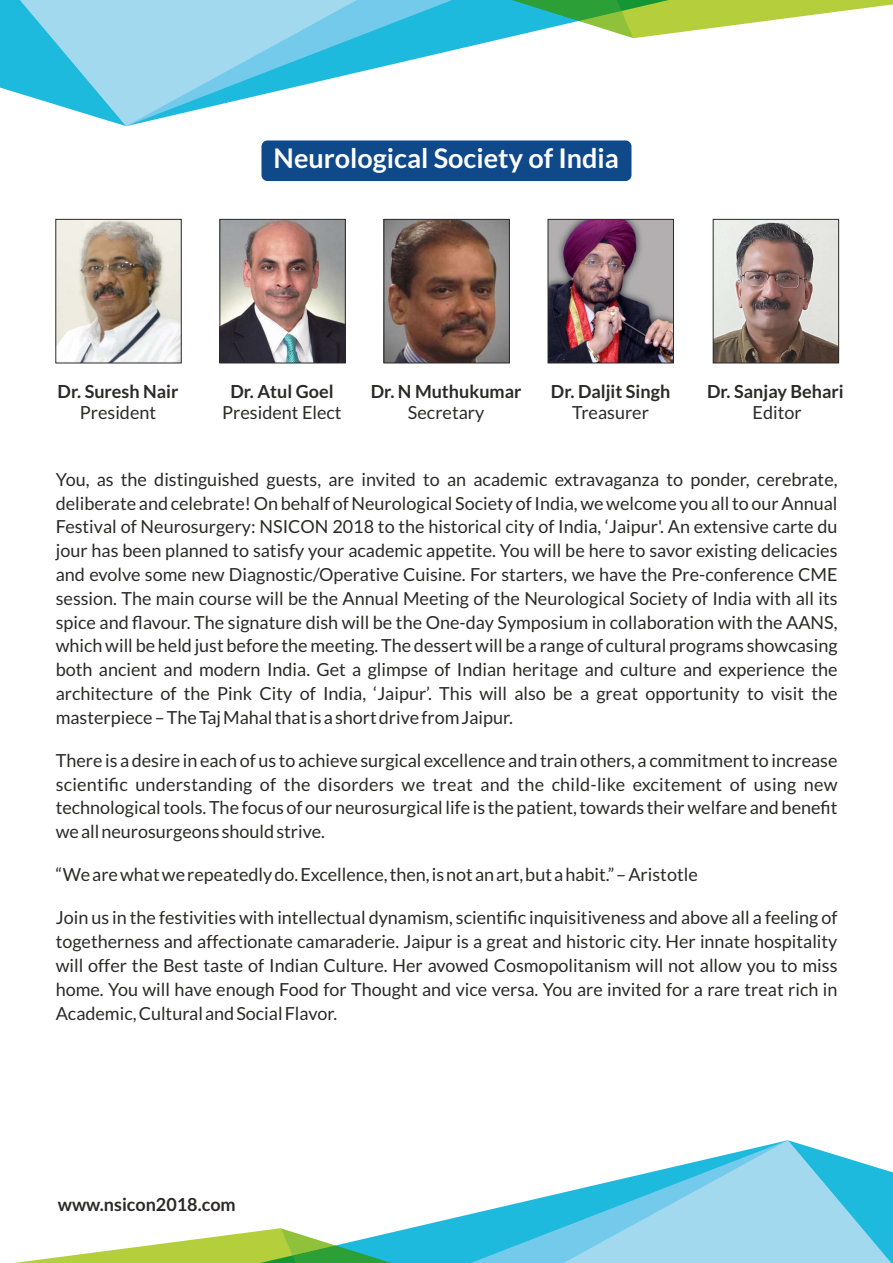
<style>
.page{position:relative;width:893px;height:1263px;background:#fff}
.page>*{position:absolute;margin:0;border:0;box-sizing:border-box;transform-origin:0 0}
.t1{font:700 27px "Lato";color:#fefefe}
.t2{font:18px/23.7px "Lato";color:#2b2a29;text-align:justify}
.t3{font:700 18px "Lato";color:#2b2a29}
</style>
<div class="page">
<svg style="left:0;top:0;width:635px;height:126px"></svg>
<svg style="left:639px;top:0;width:254px;height:38px;fill:#b5ce3c"></svg>
<svg style="left:220px;top:0;width:419px;height:38px;background:#66c7cc"></svg>
<svg style="left:411px;top:1140px;width:482px;height:123px"></svg>
<svg style="left:14px;top:1229px;width:261px;height:34px"></svg>
<svg style="left:275px;top:1228px;width:419px;height:35px;background:#68c8cf"></svg>
<img style="left:221px;top:221px;width:123px;height:140px">
<div style="left:219px;top:219px;width:127px;height:144px;border:1px solid #2b2a29"></div>
<img style="left:57px;top:221px;width:123px;height:140px">
<div style="left:55px;top:219px;width:127px;height:144px;border:1px solid #2b2a29"></div>
<img style="left:550px;top:221px;width:122px;height:140px">
<div style="left:548px;top:219px;width:126px;height:144px;border:1px solid #2b2a29"></div>
<img style="left:386px;top:221px;width:122px;height:140px">
<div style="left:384px;top:219px;width:126px;height:144px;border:1px solid #2b2a29"></div>
<div style="left:261px;top:140px;width:370px;height:41px;background:#10498a;border-radius:6px"></div>
<img style="left:715px;top:221px;width:122px;height:140px">
<div style="left:713px;top:219px;width:126px;height:144px;border:1px solid #2b2a29"></div>
<h1 class="t1" style="left:274px;top:147px;width:347px">Neurological Society of India</h1>
<p class="t3" style="left:58px;top:384px;width:122px">Dr. Suresh Nair</p>
<p class="t2" style="left:80px;top:402px;width:78px">President</p>
<p class="t3" style="left:230px;top:384px;width:105px">Dr. Atul Goel</p>
<p class="t2" style="left:222px;top:402px;width:121px">President Elect</p>
<p class="t3" style="left:371px;top:384px;width:152px">Dr. N Muthukumar</p>
<p class="t2" style="left:408px;top:402px;width:78px">Secretary</p>
<p class="t3" style="left:551px;top:384px;width:121px">Dr. Daljit Singh</p>
<p class="t2" style="left:572px;top:402px;width:78px">Treasurer</p>
<p class="t3" style="left:707px;top:384px;width:138px">Dr. Sanjay Behari</p>
<p class="t2" style="left:753px;top:402px;width:51px">Editor</p>
<p class="t2" style="left:56px;top:469px;width:783px">You, as the distinguished guests, are invited to an academic extravaganza to ponder, cerebrate, deliberate and celebrate! On behalf of Neurological Society of India, we welcome you all to our Annual Festival of Neurosurgery: NSICON 2018 to the historical city of India, ‘Jaipur'. An extensive carte du jour has been planned to satisfy your academic appetite. You will be here to savor existing delicacies and evolve some new Diagnostic/Operative Cuisine. For starters, we have the Pre-conference CME session. The main course will be the Annual Meeting of the Neurological Society of India with all its spice and flavour. The signature dish will be the One-day Symposium in collaboration with the AANS, which will be held just before the meeting. The dessert will be a range of cultural programs showcasing both ancient and modern India. Get a glimpse of Indian heritage and culture and experience the architecture of the Pink City of India, ‘Jaipur’. This will also be a great opportunity to visit the masterpiece – The Taj Mahal that is a short drive from Jaipur.</p>
<p class="t2" style="left:56px;top:749px;width:783px">There is a desire in each of us to achieve surgical excellence and train others, a commitment to increase scientific understanding of the disorders we treat and the child-like excitement of using new technological tools. The focus of our neurosurgical life is the patient, towards their welfare and benefit we all neurosurgeons should strive.</p>
<p class="t2" style="left:56px;top:864px;width:644px">“We are what we repeatedly do. Excellence, then, is not an art, but a habit.” – Aristotle</p>
<p class="t2" style="left:56px;top:907px;width:783px">Join us in the festivities with intellectual dynamism, scientific inquisitiveness and above all a feeling of togetherness and affectionate camaraderie. Jaipur is a great and historic city. Her innate hospitality will offer the Best taste of Indian Culture. Her avowed Cosmopolitanism will not allow you to miss home. You will have enough Food for Thought and vice versa. You are invited for a rare treat rich in Academic, Cultural and Social Flavor.</p>
<p class="t3" style="left:58px;top:1196px;width:179px">www.nsicon2018.com</p>
</div>
